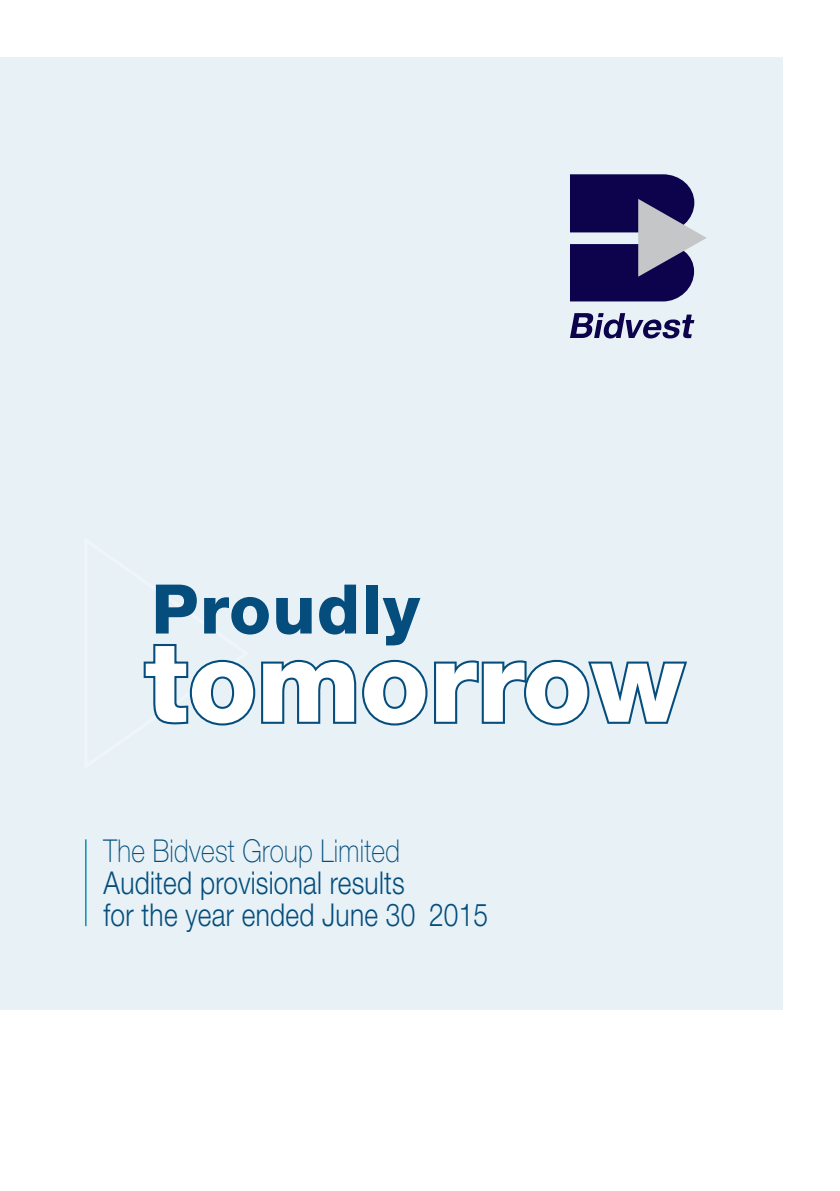
<style>
.page{position:relative;width:840px;height:1191px;background:#fff}
.page>*{position:absolute;margin:0;border:0;box-sizing:border-box;transform-origin:0 0}
.t1{font:800 112px "Helvetica Neue LT Std";color:#fff}
.t2{font:800 68.4px "Helvetica Neue LT Std";letter-spacing:.02em;color:#044d7c}
.t3{font:300 31.6px/32px "Helvetica Neue LT Std";letter-spacing:.01em;color:#044d7c;scale:.83 1}
.s1{font-weight:100}
</style>
<div class="page">
<div style="left:0;top:57px;width:782px;height:952px;background:#e7f1f6"></div>
<hr style="left:85px;top:839px;width:1px;height:87px;background:#0087aa">
<svg style="left:570px;top:313px;width:124px;height:25px"></svg>
<svg style="left:570px;top:174px;width:136px;height:127px;background:#4b4679"></svg>
<svg style="left:143px;top:644px;width:544px;height:82px"></svg>
<p class="t2" style="left:151px;top:568px;width:270px">Proudly</p>
<p class="t1" style="left:145px;top:615px;width:540px">tomorrow</p>
<p class="t3" style="left:103px;top:834px;width:465px"><span class="s1">The Bidvest Group Limited<br></span>Audited provisional results<br>for the year ended June 30 2015</p>
</div>
